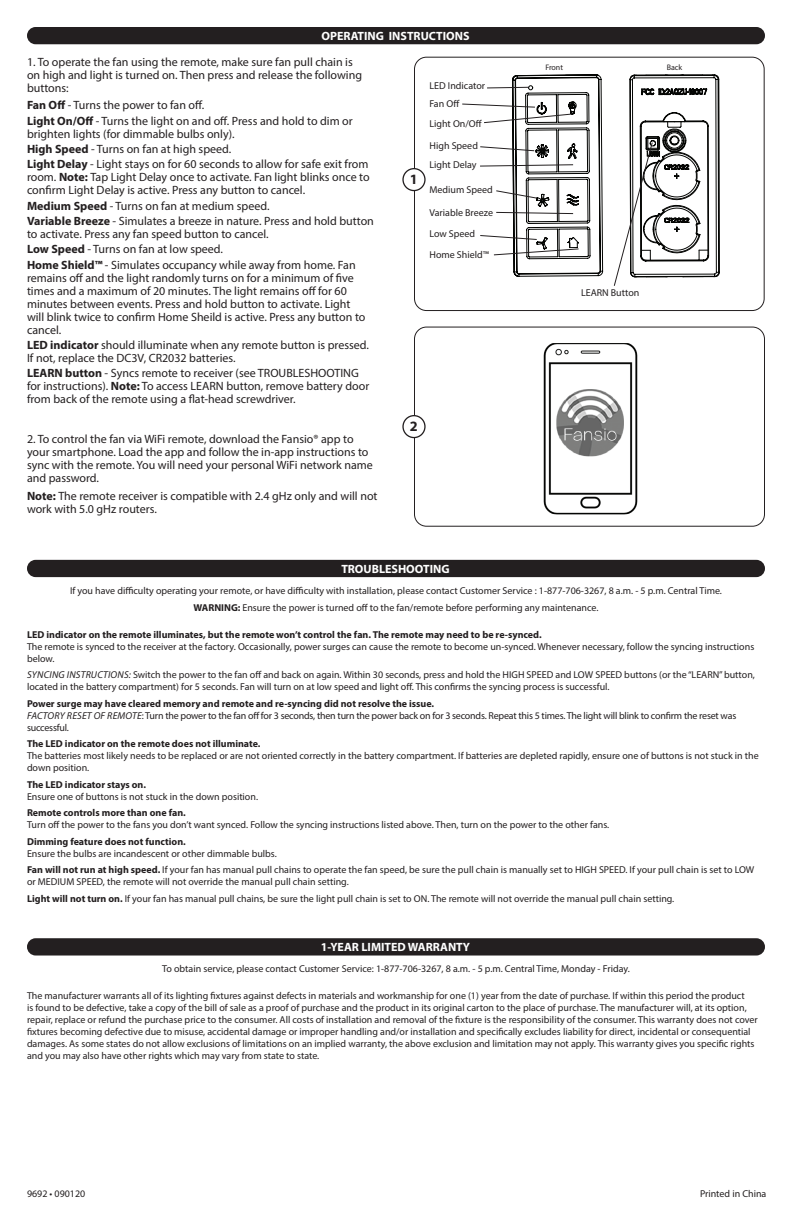
<style>
.page{position:relative;width:792px;height:1224px;background:#fff}
.page>*{position:absolute;margin:0;border:0;box-sizing:border-box;transform-origin:0 0}
.t1{font:700 14.3px "Myriad Pro";color:#231f20}
.Numbered_text_box{font:12px/13px "Myriad Pro";color:#231f20}
.t2{font:700 12px "Myriad Pro";color:#fff}
.t3{font:10px/12px "Myriad Pro";color:#231f20}
.t4{font:700 10px "Myriad Pro";color:#231f20}
.t5{font:10px/12px "Myriad Pro";letter-spacing:-.02em;color:#231f20}
.t6{font:8px "Myriad Pro";color:#231f20}
.s1{font-weight:700}
.s2{font-style:italic}
</style>
<div class="page">
<div style="left:414px;top:57px;width:351px;height:254px;border:1px solid #231f20;border-radius:12px"></div>
<div style="left:27px;top:27px;width:738px;height:17px;background:#231f20;border-radius:9px"></div>
<div style="left:27px;top:560px;width:738px;height:17px;background:#231f20;border-radius:9px"></div>
<div style="left:27px;top:938px;width:738px;height:18px;background:#231f20;border-radius:9px"></div>
<svg style="left:614px;top:75px;width:105px;height:211px"></svg>
<svg style="left:462px;top:75px;width:141px;height:202px"></svg>
<img style="left:543px;top:343px;width:95px;height:171px">
<img style="left:556px;top:388px;width:69px;height:69px">
<div style="left:414px;top:327px;width:351px;height:200px;border:1px solid #231f20;border-radius:12px"></div>
<div style="left:403px;top:169px;width:22px;height:22px;background:#fff;border-radius:50%"></div>
<div style="left:402px;top:168px;width:24px;height:23px;border:1px solid #231f20;border-radius:50%"></div>
<div style="left:403px;top:416px;width:22px;height:22px;background:#fff;border-radius:50%"></div>
<div style="left:402px;top:415px;width:24px;height:23px;border:1px solid #231f20;border-radius:50%"></div>
<p class="t2" style="left:321px;top:28px;width:150px">OPERATING INSTRUCTIONS</p>
<p class="Numbered_text_box" style="left:27px;top:55px;width:337px">1. To operate the fan using the remote, make sure fan pull chain is on high and light is turned on. Then press and release the following buttons:</p>
<p class="Numbered_text_box" style="left:27px;top:98px;width:179px"><span class="s1">Fan Off</span> - Turns the power to fan off.</p>
<p class="Numbered_text_box" style="left:27px;top:114px;width:327px"><span class="s1">Light On/Off</span> - Turns the light on and off. Press and hold to dim or brighten lights (for dimmable bulbs only).</p>
<p class="Numbered_text_box" style="left:27px;top:142px;width:206px"><span class="s1">High Speed</span> - Turns on fan at high speed.</p>
<p class="Numbered_text_box" style="left:27px;top:157px;width:344px;text-align:justify"><span class="s1">Light Delay</span> - Light stays on for 60 seconds to allow for safe exit from room. <span class="s1">Note:</span> Tap Light Delay once to activate. Fan light blinks once to confirm Light Delay is active. Press any button to cancel.</p>
<p class="Numbered_text_box" style="left:27px;top:199px;width:244px"><span class="s1">Medium Speed</span> - Turns on fan at medium speed.</p>
<p class="Numbered_text_box" style="left:27px;top:214px;width:348px"><span class="s1">Variable Breeze</span> - Simulates a breeze in nature. Press and hold button to activate. Press any fan speed button to cancel.</p>
<p class="Numbered_text_box" style="left:27px;top:243px;width:198px"><span class="s1">Low Speed</span> - Turns on fan at low speed.</p>
<p class="Numbered_text_box" style="left:27px;top:258px;width:340px"><span class="s1">Home Shield™</span> - Simulates occupancy while away from home. Fan remains off and the light randomly turns on for a minimum of five times and a maximum of 20 minutes. The light remains off for 60 minutes between events. Press and hold button to activate. Light will blink twice to confirm Home Sheild is active. Press any button to cancel.</p>
<p class="Numbered_text_box" style="left:27px;top:338px;width:344px"><span class="s1">LED indicator</span> should illuminate when any remote button is pressed.<br>If not, replace the DC3V, CR2032 batteries.</p>
<p class="Numbered_text_box" style="left:27px;top:367px;width:344px"><span class="s1">LEARN button</span> - Syncs remote to receiver (see TROUBLESHOOTING for instructions). <span class="s1">Note:</span> To access LEARN button, remove battery door from back of the remote using a flat-head screwdriver.</p>
<p class="Numbered_text_box" style="left:27px;top:433px;width:347px">2. To control the fan via WiFi remote, download the Fansio® app to your smartphone. Load the app and follow the in-app instructions to sync with the remote. You will need your personal WiFi network name and password.</p>
<p class="Numbered_text_box" style="left:27px;top:489px;width:352px"><span class="s1">Note:</span> The remote receiver is compatible with 2.4 gHz only and will not work with 5.0 gHz routers.</p>
<p class="t1" style="left:410px;top:170px;width:9px">1</p>
<p class="t3" style="left:429px;top:80px;width:57px">LED Indicator</p>
<p class="t3" style="left:429px;top:98px;width:32px">Fan Off</p>
<p class="t3" style="left:429px;top:118px;width:54px">Light On/Off</p>
<p class="t3" style="left:429px;top:159px;width:49px">Light Delay</p>
<p class="t3" style="left:429px;top:139px;width:50px">High Speed</p>
<p class="t3" style="left:429px;top:184px;width:65px">Medium Speed</p>
<p class="t3" style="left:429px;top:227px;width:47px">Low Speed</p>
<p class="t3" style="left:429px;top:207px;width:65px">Variable Breeze</p>
<p class="t3" style="left:429px;top:249px;width:61px">Home Shield™</p>
<p class="t1" style="left:410px;top:417px;width:9px">2</p>
<p class="t2" style="left:341px;top:561px;width:110px">TROUBLESHOOTING</p>
<p class="t6" style="left:545px;top:62px;width:19px">Front</p>
<p class="t6" style="left:667px;top:62px;width:17px">Back</p>
<p class="t3" style="left:581px;top:287px;width:60px">LEARN Button</p>
<p class="t3" style="left:70px;top:585px;width:654px">If you have difficulty operating your remote, or have difficulty with installation, please contact Customer Service : 1-877-706-3267, 8 a.m. - 5 p.m. Central Time.</p>
<p class="t3" style="left:194px;top:601px;width:406px"><span class="s1">WARNING:</span> Ensure the power is turned off to the fan/remote before performing any maintenance.</p>
<p class="t4" style="left:27px;top:628px;width:516px">LED indicator on the remote illuminates, but the remote won’t control the fan. The remote may need to be re-synced.</p>
<p class="t3" style="left:27px;top:640px;width:729px">The remote is synced to the receiver at the factory. Occasionally, power surges can cause the remote to become un-synced. Whenever necessary, follow the syncing instructions below.</p>
<p class="t3" style="left:27px;top:669px;width:729px"><span class="s2">SYNCING INSTRUCTIONS:</span> Switch the power to the fan off and back on again. Within 30 seconds, press and hold the HIGH SPEED and LOW SPEED buttons (or the “LEARN” button, located in the battery compartment) for 5 seconds. Fan will turn on at low speed and light off. This confirms the syncing process is successful.</p>
<p class="t4" style="left:27px;top:697px;width:409px">Power surge may have cleared memory and remote and re-syncing did not resolve the issue.</p>
<p class="t5" style="left:27px;top:709px;width:711px"><span class="s2">FACTORY RESET OF REMOTE</span>: Turn the power to the fan off for 3 seconds, then turn the power back on for 3 seconds. Repeat this 5 times. The light will blink to confirm the reset was successful.</p>
<p class="t4" style="left:27px;top:737px;width:235px">The LED indicator on the remote does not illuminate.</p>
<p class="t3" style="left:27px;top:750px;width:733px">The batteries most likely needs to be replaced or are not oriented correctly in the battery compartment. If batteries are depleted rapidly, ensure one of buttons is not stuck in the down position.</p>
<p class="t4" style="left:27px;top:778px;width:121px">The LED indicator stays on.</p>
<p class="t3" style="left:27px;top:790px;width:233px">Ensure one of buttons is not stuck in the down position.</p>
<p class="t4" style="left:27px;top:806px;width:160px">Remote controls more than one fan.</p>
<p class="t3" style="left:27px;top:819px;width:584px">Turn off the power to the fans you don’t want synced. Follow the syncing instructions listed above. Then, turn on the power to the other fans.</p>
<p class="t4" style="left:27px;top:835px;width:160px">Dimming feature does not function.</p>
<p class="t3" style="left:27px;top:847px;width:251px">Ensure the bulbs are incandescent or other dimmable bulbs.</p>
<p class="t3" style="left:27px;top:864px;width:729px"><span class="s1">Fan will not run at high speed.</span> If your fan has manual pull chains to operate the fan speed, be sure the pull chain is manually set to HIGH SPEED. If your pull chain is set to LOW or MEDIUM SPEED, the remote will not override the manual pull chain setting.</p>
<p class="t3" style="left:27px;top:892px;width:649px"><span class="s1">Light will not turn on.</span> If your fan has manual pull chains, be sure the light pull chain is set to ON. The remote will not override the manual pull chain setting.</p>
<p class="t2" style="left:321px;top:940px;width:151px">1-YEAR LIMITED WARRANTY</p>
<p class="t3" style="left:162px;top:962px;width:469px">To obtain service, please contact Customer Service: 1-877-706-3267, 8 a.m. - 5 p.m. Central Time, Monday - Friday.</p>
<p class="t3" style="left:27px;top:990px;width:732px">The manufacturer warrants all of its lighting fixtures against defects in materials and workmanship for one (1) year from the date of purchase. If within this period the product<br>is found to be defective, take a copy of the bill of sale as a proof of purchase and the product in its original carton to the place of purchase. The manufacturer will, at its option, repair, replace or refund the purchase price to the consumer. All costs of installation and removal of the fixture is the responsibility of the consumer. This warranty does not cover fixtures becoming defective due to misuse, accidental damage or improper handling and/or installation and specifically excludes liability for direct, incidental or consequential damages. As some states do not allow exclusions of limitations on an implied warranty, the above exclusion and limitation may not apply. This warranty gives you specific rights and you may also have other rights which may vary from state to state.</p>
<p class="t3" style="left:27px;top:1187px;width:60px">9692 • 090120</p>
<p class="t3" style="left:700px;top:1187px;width:68px">Printed in China</p>
</div>
